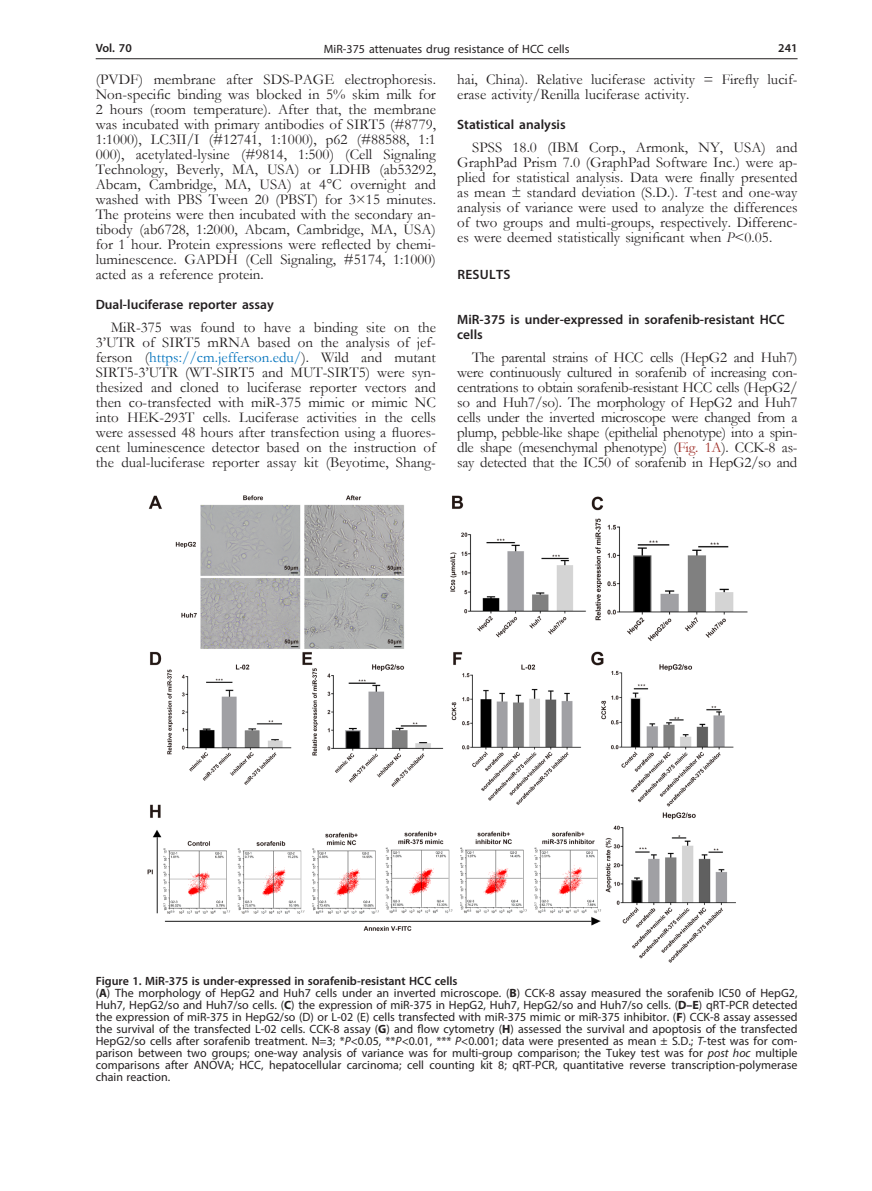
<style>
.page{position:relative;width:872px;height:1191px;background:#fff}
.page>*{position:absolute;margin:0;border:0;box-sizing:border-box;transform-origin:0 0}
.Body_tekst{font:15px/15px "Garamond";color:#231f20;text-align:justify}
.Tytul_2{font:600 13.5px/15px "Myriad Pro";color:#231f20}
.Tytul_1{font:600 13.5px "Myriad Pro";letter-spacing:.02em;color:#231f20}
.Figure_1{font:12px/12px "Myriad Pro";color:#231f20;text-align:justify}
.Figure{font:600 12px "Myriad Pro";color:#231f20}
.s1{color:#0072bc}
.s2{font-style:italic}
.s3{color:#9f2d26}
.s4{font-weight:700}
</style>
<div class="page">
<hr style="left:96px;top:58px;width:701px;height:1px;background:#231f20">
<img style="left:147px;top:495px;width:601px;height:468px">
<p class="Figure" style="left:96px;top:41px;width:38px">Vol. 70</p>
<p class="Figure_1" style="left:324px;top:43px;width:247px">MiR-375 attenuates drug resistance of HCC cells</p>
<p class="Figure" style="left:778px;top:41px;width:21px">241</p>
<p class="Body_tekst" style="left:96px;top:72px;width:342px">(PVDF) membrane after SDS-PAGE electrophoresis.<br>Non-specific binding was blocked in 5% skim milk for 2 hours (room temperature). After that, the membrane was incubated with primary antibodies of SIRT5 (#8779, 1:1000), LC3II/I (#12741, 1:1000), p62 (#88588, 1:1<br>000), acetylated-lysine (#9814, 1:500) (Cell Signaling Technology, Beverly, MA, USA) or LDHB (ab53292, Abcam, Cambridge, MA, USA) at 4°C overnight and washed with PBS Tween 20 (PBST) for 3×15 minutes.<br>The proteins were then incubated with the secondary an&shy;tibody (ab6728, 1:2000, Abcam, Cambridge, MA, USA) for 1 hour. Protein expressions were reflected by chemi&shy;luminescence. GAPDH (Cell Signaling, #5174, 1:1000) acted as a reference protein.</p>
<p class="Tytul_2" style="left:96px;top:297px;width:180px">Dual-luciferase reporter assay</p>
<p class="Body_tekst" style="left:96px;top:319px;width:342px;text-indent:15px">MiR-375 was found to have a binding site on the 3’UTR of SIRT5 mRNA based on the analysis of jef&shy;ferson (<span class="s1">https://cm.jefferson.edu/</span>). Wild and mutant SIRT5-3’UTR (WT-SIRT5 and MUT-SIRT5) were syn&shy;thesized and cloned to luciferase reporter vectors and then co-transfected with miR-375 mimic or mimic NC into HEK-293T cells. Luciferase activities in the cells were assessed 48 hours after transfection using a fluores&shy;cent luminescence detector based on the instruction of the dual-luciferase reporter assay kit (Beyotime, Shang-</p>
<p class="Body_tekst" style="left:457px;top:72px;width:342px">hai, China). Relative luciferase activity = Firefly lucif&shy;erase activity/Renilla luciferase activity.</p>
<p class="Tytul_2" style="left:457px;top:117px;width:110px">Statistical analysis</p>
<p class="Body_tekst" style="left:457px;top:139px;width:342px;text-indent:15px">SPSS 18.0 (IBM Corp., Armonk, NY, USA) and GraphPad Prism 7.0 (GraphPad Software Inc.) were ap&shy;plied for statistical analysis. Data were finally presented as mean ± standard deviation (S.D.). <span class="s2">T-</span>test and one-way analysis of variance were used to analyze the differences of two groups and multi-groups, respectively. Differenc&shy;es were deemed statistically significant when <span class="s2">P</span>&lt;0.05.</p>
<p class="Tytul_1" style="left:457px;top:266px;width:55px">RESULTS</p>
<p class="Tytul_2" style="left:457px;top:312px;width:329px">MiR-375 is under-expressed in sorafenib-resistant HCC cells</p>
<p class="Body_tekst" style="left:457px;top:349px;width:342px;text-indent:15px">The parental strains of HCC cells (HepG2 and Huh7) were continuously cultured in sorafenib of increasing con&shy;centrations to obtain sorafenib-resistant HCC cells (HepG2/ so and Huh7/so). The morphology of HepG2 and Huh7 cells under the inverted microscope were changed from a plump, pebble-like shape (epithelial phenotype) into a spin&shy;dle shape (mesenchymal phenotype) (<span class="s3">Fig. 1A</span>). CCK-8 as&shy;say detected that the IC50 of sorafenib in HepG2/so and</p>
<p class="Figure" style="left:96px;top:973px;width:363px">Figure 1. MiR-375 is under-expressed in sorafenib-resistant HCC cells</p>
<p class="Figure_1" style="left:96px;top:987px;width:703px">(<span class="s4">A</span>) The morphology of HepG2 and Huh7 cells under an inverted microscope. (<span class="s4">B</span>) CCK-8 assay measured the sorafenib IC50 of HepG2, Huh7, HepG2/so and Huh7/so cells. (<span class="s4">C</span>) the expression of miR-375 in HepG2, Huh7, HepG2/so and Huh7/so cells. (<span class="s4">D–E</span>) qRT-PCR detected the expression of miR-375 in HepG2/so (D) or L-02 (E) cells transfected with miR-375 mimic or miR-375 inhibitor. (<span class="s4">F</span>) CCK-8 assay assessed the survival of the transfected L-02 cells. CCK-8 assay (<span class="s4">G</span>) and flow cytometry (<span class="s4">H</span>) assessed the survival and apoptosis of the transfected HepG2/so cells after sorafenib treatment. N=3; *<span class="s2">P</span>&lt;0.05, **<span class="s2">P</span>&lt;0.01, *** <span class="s2">P</span>&lt;0.001; data were presented as mean ± S.D.; <span class="s2">T</span>-test was for com&shy;parison between two groups; one-way analysis of variance was for multi-group comparison; the Tukey test was for <span class="s2">post hoc</span> multiple comparisons after ANOVA; HCC, hepatocellular carcinoma; cell counting kit 8; qRT-PCR, quantitative reverse transcription-polymerase chain reaction.</p>
</div>
